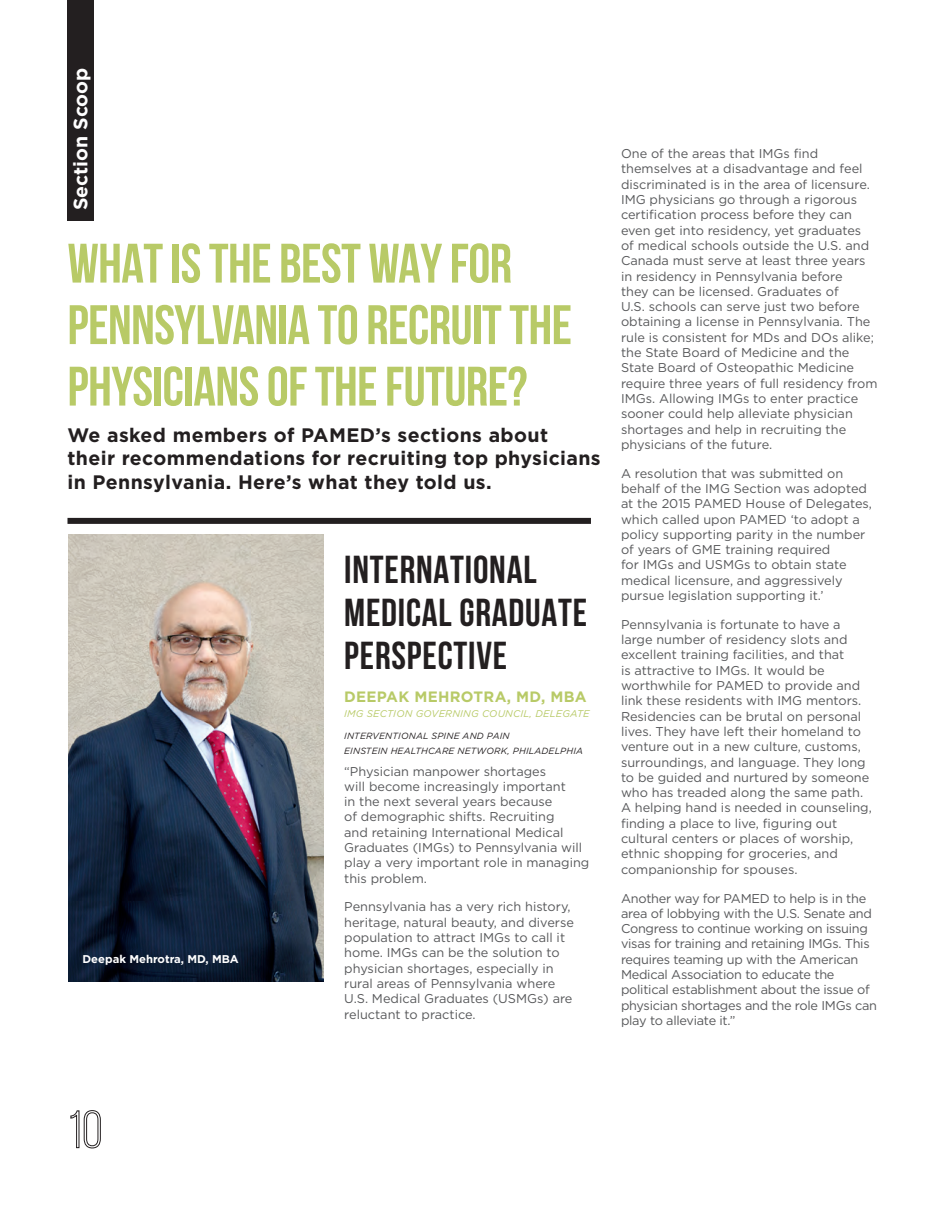
<style>
.page{position:relative;width:945px;height:1215px;background:#fff}
.page>*{position:absolute;margin:0;border:0;box-sizing:border-box;transform-origin:0 0}
.t1{font:700 55.5px/61.5px "Bebas Neue";letter-spacing:-.01em;color:#b8ca67}
.t2{font:700 39px/43.5px "Bebas Neue";letter-spacing:.02em;color:#231f20}
.t3{font:700 19.5px/23.4px "Gotham";letter-spacing:.02em;color:#231f20}
.t4{font:700 19.5px "Gotham";color:#fff}
.t5{font:700 15px "Gotham";letter-spacing:.02em;color:#b8ca67}
.t6{font:12.75px/15.3px "Gotham";color:#57585a}
.t7{font:12.75px/15.3px "Gotham";letter-spacing:-.02em;color:#57585a}
.t8{font:700 11.25px "Gotham";color:#fff}
.t9{font:italic 9.75px "Gotham";letter-spacing:.02em;color:#b8ca67}
.t10{font:italic 9px/15px "Gotham";letter-spacing:.02em;color:#231f20}
</style>
<div class="page">
<svg style="left:70px;top:1110px;width:31px;height:39px"></svg>
<div style="left:68px;top:0;width:26px;height:220px;background:#231f20"></div>
<img style="left:68px;top:534px;width:256px;height:447px">
<div style="left:67px;top:518px;width:524px;height:6px;background:#231f20"></div>
<h3 class="t4" style="left:68px;top:210px;width:144px;rotate:-90deg">Section Scoop</h3>
<h1 class="t1" style="left:68px;top:232px;width:506px">WHAT IS THE BEST WAY FOR<br>PENNSYLVANIA TO RECRUIT THE<br>PHYSICIANS OF THE FUTURE?</h1>
<h3 class="t3" style="left:68px;top:423px;width:535px">We asked members of PAMED’s sections about their recommendations for recruiting top physicians in Pennsylvania. Here’s what they told us.</h3>
<p class="t8" style="left:82px;top:952px;width:158px">Deepak Mehrotra, MD, MBA</p>
<h2 class="t2" style="left:344px;top:547px;width:244px">INTERNATIONAL<br>MEDICAL GRADUATE<br>PERSPECTIVE</h2>
<p class="t5" style="left:344px;top:687px;width:244px">DEEPAK MEHROTRA, MD, MBA</p>
<p class="t9" style="left:344px;top:708px;width:247px">IMG SECTION GOVERNING COUNCIL, DELEGATE</p>
<p class="t10" style="left:344px;top:728px;width:240px">INTERVENTIONAL SPINE AND PAIN<br>EINSTEIN HEALTHCARE NETWORK, PHILADELPHIA</p>
<p class="t6" style="left:344px;top:763px;width:247px">“Physician manpower shortages<br>will become increasingly important<br>in the next several years because<br>of demographic shifts. Recruiting<br>and retaining International Medical Graduates (IMGs) to Pennsylvania will play a very important role in managing this problem.</p>
<p class="t6" style="left:344px;top:899px;width:231px">Pennsylvania has a very rich history, heritage, natural beauty, and diverse population to attract IMGs to call it home. IMGs can be the solution to physician shortages, especially in rural areas of Pennsylvania where U.S. Medical Graduates (USMGs) are reluctant to practice.</p>
<p class="t6" style="left:621px;top:146px;width:258px">One of the areas that IMGs find themselves at a disadvantage and feel discriminated is in the area of licensure.<br>IMG physicians go through a rigorous certification process before they can even get into residency, yet graduates<br>of medical schools outside the U.S. and Canada must serve at least three years in residency in Pennsylvania before<br>they can be licensed. Graduates of<br>U.S. schools can serve just two before obtaining a license in Pennsylvania. The rule is consistent for MDs and DOs alike; the State Board of Medicine and the State Board of Osteopathic Medicine require three years of full residency from IMGs. Allowing IMGs to enter practice sooner could help alleviate physician shortages and help in recruiting the physicians of the future.</p>
<p class="t6" style="left:621px;top:465px;width:253px">A resolution that was submitted on behalf of the IMG Section was adopted at the 2015 PAMED House of Delegates, which called upon PAMED ‘to adopt a policy supporting parity in the number of years of GME training required<br>for IMGs and USMGs to obtain state medical licensure, and aggressively pursue legislation supporting it.’</p>
<p class="t6" style="left:621px;top:616px;width:252px">Pennsylvania is fortunate to have a large number of residency slots and excellent training facilities, and that<br>is attractive to IMGs. It would be worthwhile for PAMED to provide and link these residents with IMG mentors.<br>Residencies can be brutal on personal lives. They have left their homeland to venture out in a new culture, customs, surroundings, and language. They long to be guided and nurtured by someone who has treaded along the same path.<br>A helping hand is needed in counseling, finding a place to live, figuring out cultural centers or places of worship, ethnic shopping for groceries, and companionship for spouses.</p>
<p class="t7" style="left:621px;top:890px;width:258px">Another way for PAMED to help is in the area of lobbying with the U.S. Senate and Congress to continue working on issuing visas for training and retaining IMGs. This requires teaming up with the American Medical Association to educate the political establishment about the issue of physician shortages and the role IMGs can play to alleviate it.”</p>
</div>
